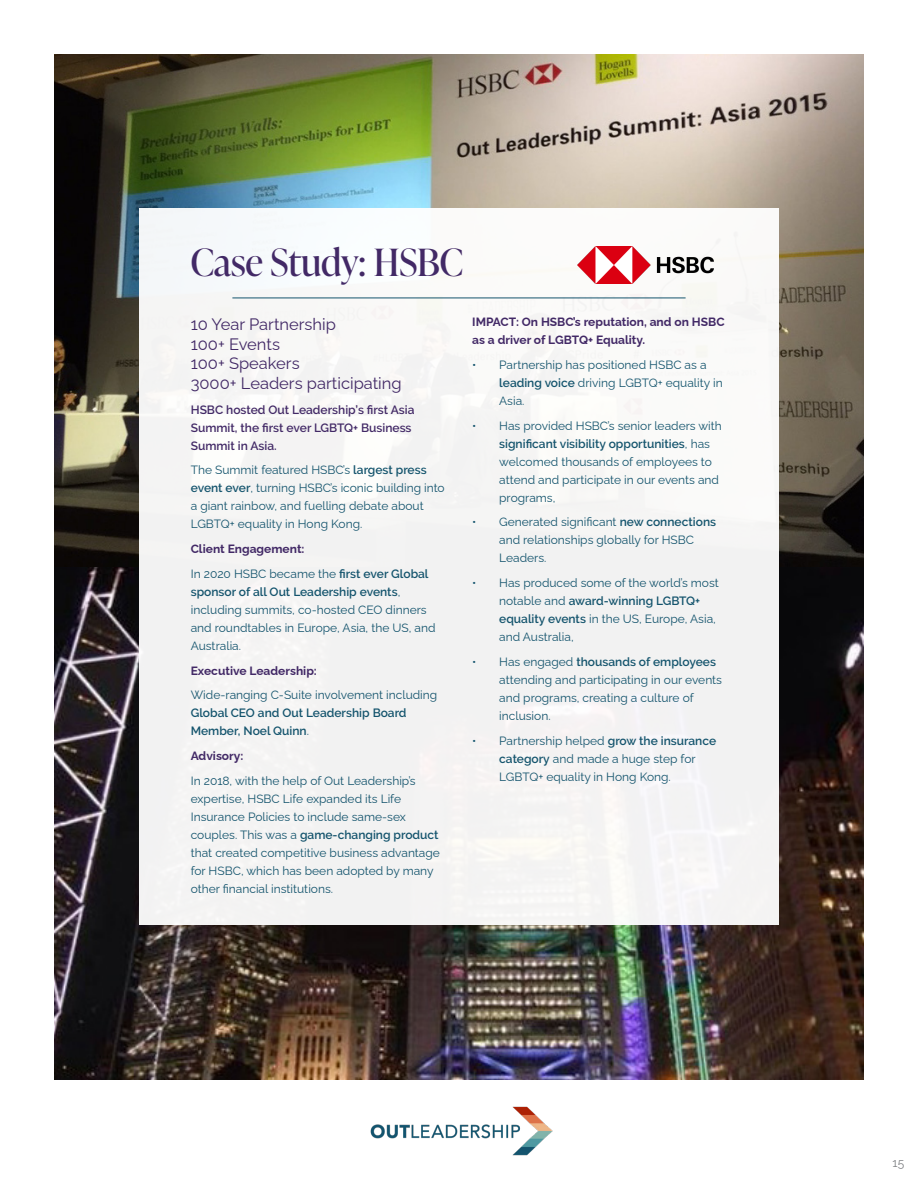
<style>
.page{position:relative;width:918px;height:1188px;background:#fff}
.page>*{position:absolute;margin:0;border:0;box-sizing:border-box;transform-origin:0 0}
.t1{font:37.5px "Ivy Presto Display";color:#422966}
.t2{font:16.5px/19.5px "Raleway";color:#422966}
.t3{font:12px/18px "Raleway";color:#14546d}
.t4{font:700 12px/18px "Raleway";color:#422966}
.t5{font:600 12px/18px "Raleway";color:#14546d}
.t6{font:600 12px/18px "Raleway";color:#422966}
.t7{font:12px "Raleway";color:#808285}
.s1{font-weight:600}
.s2{font-weight:400}
</style>
<div class="page">
<img style="left:370px;top:1106px;width:183px;height:50px">
<img style="left:54px;top:54px;width:810px;height:1026px">
<div style="left:139px;top:209px;width:640px;height:716px;background:#f4f4f3"></div>
<img style="left:578px;top:247px;width:135px;height:36px">
<hr style="left:232px;top:298px;width:454px;height:1px;background:#14546d">
<p class="t1" style="left:191px;top:235px;width:274px">Case Study: HSBC</p>
<p class="t2" style="left:191px;top:313px;width:212px">10 Year Partnership<br>100+ Events<br>100+ Speakers<br>3000+ Leaders participating</p>
<p class="t6" style="left:191px;top:401px;width:225px">HSBC hosted Out Leadership’s first Asia<br>Summit, the first ever LGBTQ+ Business<br>Summit in Asia.</p>
<p class="t3" style="left:191px;top:460px;width:256px">The Summit featured HSBC’s <span class="s1">largest press event ever</span>, turning HSBC’s iconic building into a giant rainbow, and fuelling debate about LGBTQ+ equality in Hong Kong.</p>
<p class="t4" style="left:191px;top:539px;width:115px">Client Engagement:</p>
<p class="t3" style="left:191px;top:563px;width:246px">In 2020 HSBC became the <span class="s1">first ever Global sponsor of all Out Leadership events</span>, including summits, co-hosted CEO dinners and roundtables in Europe, Asia, the US, and Australia.</p>
<p class="t4" style="left:191px;top:660px;width:128px">Executive Leadership:</p>
<p class="t5" style="left:191px;top:686px;width:248px"><span class="s2">Wide-ranging C-Suite involvement including<br></span>Global CEO and Out Leadership Board<br>Member, Noel Quinn<span class="s2">.</span></p>
<p class="t4" style="left:191px;top:746px;width:54px">Advisory:</p>
<p class="t3" style="left:191px;top:770px;width:251px">In 2018, with the help of Out Leadership’s expertise, HSBC Life expanded its Life Insurance Policies to include same-sex couples. This was a <span class="s1">game-changing product </span>that created competitive business advantage for HSBC, which has been adopted by many other financial institutions.</p>
<p class="t4" style="left:472px;top:312px;width:254px">IMPACT: On HSBC’s reputation, and on HSBC as a driver of LGBTQ+ Equality.</p>
<p class="t3" style="left:499px;top:354px;width:225px;text-indent:-27px">• Partnership has positioned HSBC as a <span class="s1">leading voice</span> driving LGBTQ+ equality in<br>Asia.</p>
<p class="t3" style="left:499px;top:415px;width:224px;text-indent:-27px">• Has provided HSBC’s senior leaders with <span class="s1">significant visibility opportunities</span>, has welcomed thousands of employees to attend and participate in our events and programs,</p>
<p class="t3" style="left:499px;top:512px;width:218px;text-indent:-27px">• Generated significant <span class="s1">new connections </span>and relationships globally for HSBC<br>Leaders.</p>
<p class="t3" style="left:499px;top:573px;width:221px;text-indent:-27px">• Has produced some of the world’s most notable and <span class="s1">award-winning LGBTQ+ equality events</span> in the US, Europe, Asia, and Australia,</p>
<p class="t3" style="left:499px;top:651px;width:224px;text-indent:-27px">• Has engaged <span class="s1">thousands of employees </span>attending and participating in our events and programs, creating a culture of inclusion.</p>
<p class="t3" style="left:499px;top:730px;width:219px;text-indent:-27px">• Partnership helped <span class="s1">grow the insurance category</span> and made a huge step for<br>LGBTQ+ equality in Hong Kong.</p>
<p class="t7" style="left:893px;top:1154px;width:13px">15</p>
</div>
